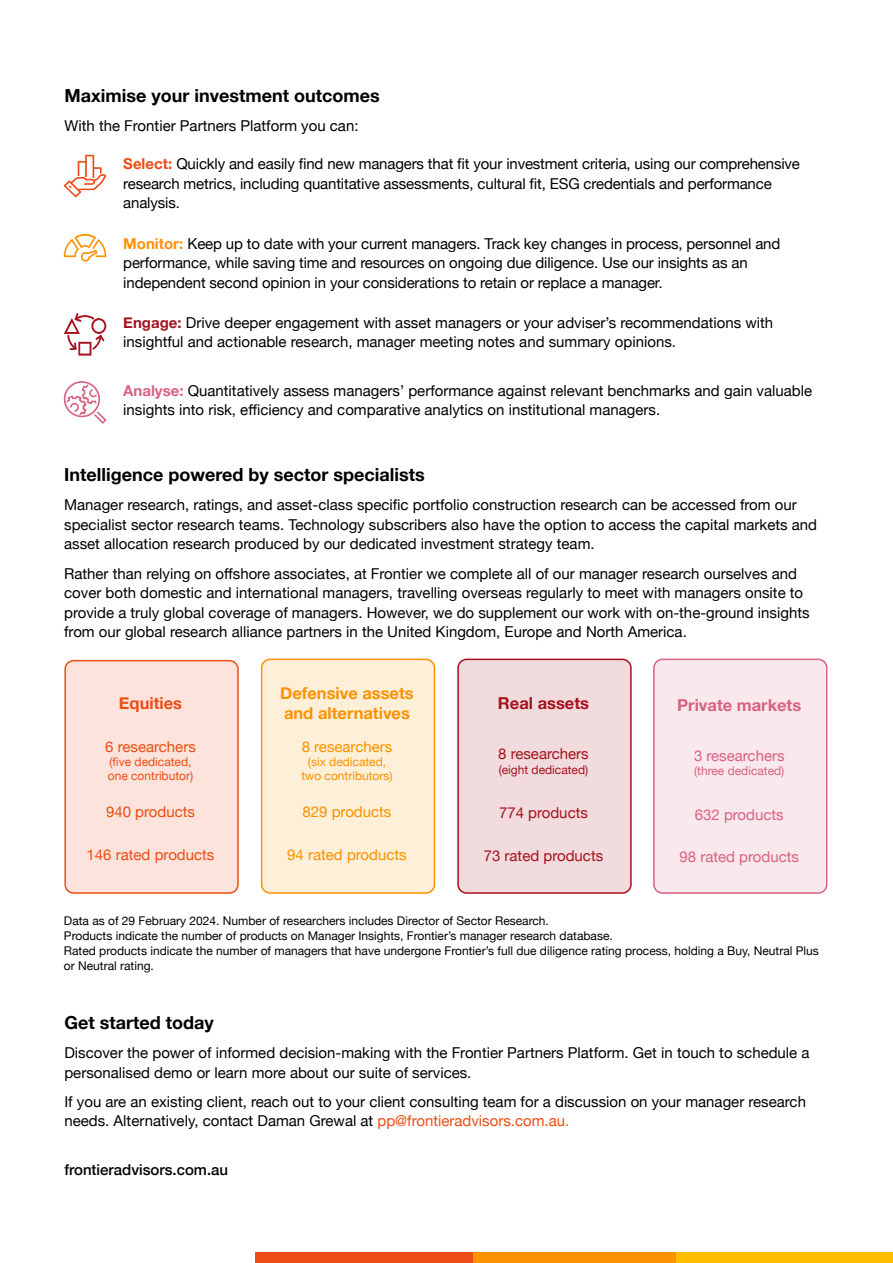
<style>
.page{position:relative;width:893px;height:1263px;background:#fff}
.page>*{position:absolute;margin:0;border:0;box-sizing:border-box;transform-origin:0 0}
.t1{font:700 18px "Helvetica Neue";color:#000}
.t2{font:700 16.5px/19.8px "Helvetica Neue";color:#fc9200}
.t3{font:700 16.5px "Helvetica Neue";color:#d96281}
.t4{font:700 16.5px "Helvetica Neue";color:#a6111e}
.t5{font:700 16.5px "Helvetica Neue";color:#ed4c14}
.t6{font:15px/19.5px "Helvetica Neue";color:#000}
.t7{font:15px "Helvetica Neue";color:#ed4d14}
.t8{font:15px "Helvetica Neue";color:#fc9200}
.t9{font:15px "Helvetica Neue";color:#a6111e}
.t10{font:15px "Helvetica Neue";color:#d96281}
.t11{font:500 15px "Helvetica Neue";color:#000}
.t12{font:12px/15px "Helvetica Neue";color:#000}
.t13{font:12px/14.4px "Helvetica Neue";color:#ed4d14}
.t14{font:12px/14.4px "Helvetica Neue";color:#fc9200;text-align:center}
.t15{font:12px "Helvetica Neue";color:#a6111e}
.t16{font:12px "Helvetica Neue";color:#d96281}
.s1{font-weight:700;color:#ed4c14}
.s2{font-weight:700;color:#fc9200}
.s3{font-weight:700;color:#a6111e}
.s4{font-weight:700;color:#d96281}
.s5{color:#ed4d14}
</style>
<div class="page">
<div style="left:675px;top:1252px;width:218px;height:11px;background:#ffbe00"></div>
<div style="left:473px;top:1252px;width:202px;height:11px;background:#fc9200"></div>
<div style="left:255px;top:1252px;width:218px;height:11px;background:#ed4c14"></div>
<svg style="left:64px;top:155px;width:42px;height:42px"></svg>
<svg style="left:64px;top:234px;width:42px;height:28px"></svg>
<svg style="left:64px;top:313px;width:42px;height:43px"></svg>
<svg style="left:64px;top:381px;width:42px;height:43px"></svg>
<div style="left:65px;top:661px;width:173px;height:232px;background:#fce4dc;border-radius:9px"></div>
<div style="left:64px;top:660px;width:175px;height:234px;border:2px solid #ed4d14;border-radius:9px"></div>
<div style="left:262px;top:659px;width:172px;height:234px;background:#feefd9;border-radius:9px"></div>
<div style="left:261px;top:659px;width:174px;height:235px;border:2px solid #fc9200;border-radius:9px"></div>
<div style="left:458px;top:659px;width:173px;height:234px;background:#f2dbdd;border-radius:9px"></div>
<div style="left:457px;top:659px;width:175px;height:235px;border:2px solid #a6111e;border-radius:9px"></div>
<div style="left:654px;top:659px;width:173px;height:234px;background:#f9e8ec;border-radius:9px"></div>
<div style="left:653px;top:659px;width:174px;height:235px;border:2px solid #d96281;border-radius:9px"></div>
<p class="t1" style="left:65px;top:81px;width:317px">Maximise your investment outcomes</p>
<p class="t6" style="left:65px;top:117px;width:295px">With the Frontier Partners Platform you can:</p>
<h3 class="t6" style="left:123px;top:155px;width:678px"><span class="s1">Select:</span> Quickly and easily find new managers that fit your investment criteria, using our comprehensive research metrics, including quantitative assessments, cultural fit, ESG credentials and performance analysis.</h3>
<h3 class="t6" style="left:123px;top:234px;width:658px"><span class="s2">Monitor:</span> Keep up to date with your current managers. Track key changes in process, personnel and performance, while saving time and resources on ongoing due diligence. Use our insights as an independent second opinion in your considerations to retain or replace a manager.</h3>
<h3 class="t6" style="left:123px;top:313px;width:651px"><span class="s3">Engage:</span> Drive deeper engagement with asset managers or your adviser’s recommendations with insightful and actionable research, manager meeting notes and summary opinions.</h3>
<h3 class="t6" style="left:123px;top:381px;width:690px"><span class="s4">Analyse:</span> Quantitatively assess managers’ performance against relevant benchmarks and gain valuable insights into risk, efficiency and comparative analytics on institutional managers.</h3>
<p class="t1" style="left:64px;top:460px;width:362px">Intelligence powered by sector specialists</p>
<p class="t6" style="left:64px;top:496px;width:754px">Manager research, ratings, and asset-class specific portfolio construction research can be accessed from our specialist sector research teams. Technology subscribers also have the option to access the capital markets and asset allocation research produced by our dedicated investment strategy team.</p>
<p class="t6" style="left:64px;top:564px;width:747px">Rather than relying on offshore associates, at Frontier we complete all of our manager research ourselves and cover both domestic and international managers, travelling overseas regularly to meet with managers onsite to provide a truly global coverage of managers. However, we do supplement our work with on-the-ground insights from our global research alliance partners in the United Kingdom, Europe and North America.</p>
<h3 class="t5" style="left:119px;top:690px;width:65px">Equities</h3>
<h3 class="t7" style="left:105px;top:735px;width:92px">6 researchers</h3>
<h3 class="t13" style="left:108px;top:755px;width:87px">(five dedicated, one contributor)</h3>
<h3 class="t7" style="left:106px;top:801px;width:90px">940 products</h3>
<h3 class="t7" style="left:87px;top:843px;width:129px">146 rated products</h3>
<h3 class="t2" style="left:280px;top:684px;width:135px">Defensive assets and alternatives</h3>
<h3 class="t8" style="left:302px;top:735px;width:92px">8 researchers</h3>
<h3 class="t14" style="left:301px;top:755px;width:93px">(six dedicated, two contributors)</h3>
<h3 class="t8" style="left:303px;top:801px;width:90px">829 products</h3>
<h3 class="t8" style="left:287px;top:843px;width:121px">94 rated products</h3>
<h3 class="t4" style="left:498px;top:690px;width:93px">Real assets</h3>
<h3 class="t9" style="left:498px;top:743px;width:92px">8 researchers</h3>
<h3 class="t15" style="left:499px;top:760px;width:91px">(eight dedicated)</h3>
<h3 class="t9" style="left:499px;top:802px;width:90px">774 products</h3>
<h3 class="t9" style="left:484px;top:844px;width:121px">73 rated products</h3>
<h3 class="t3" style="left:677px;top:692px;width:126px">Private markets</h3>
<h3 class="t10" style="left:694px;top:744px;width:92px">3 researchers</h3>
<h3 class="t16" style="left:694px;top:762px;width:92px">(three dedicated)</h3>
<h3 class="t10" style="left:695px;top:803px;width:90px">632 products</h3>
<h3 class="t10" style="left:679px;top:846px;width:121px">98 rated products</h3>
<h3 class="t12" style="left:64px;top:914px;width:486px">Data as of 29 February 2024. Number of researchers includes Director of Sector Research.</h3>
<h3 class="t12" style="left:64px;top:929px;width:550px">Products indicate the number of products on Manager Insights, Frontier’s manager research database.</h3>
<h3 class="t12" style="left:64px;top:944px;width:756px">Rated products indicate the number of managers that have undergone Frontier’s full due diligence rating process, holding a Buy, Neutral Plus or Neutral rating.</h3>
<h3 class="t1" style="left:64px;top:1008px;width:151px">Get started today</h3>
<h3 class="t6" style="left:64px;top:1044px;width:747px">Discover the power of informed decision-making with the Frontier Partners Platform. Get in touch to schedule a personalised demo or learn more about our suite of services.</h3>
<h3 class="t6" style="left:64px;top:1093px;width:743px">If you are an existing client, reach out to your client consulting team for a discussion on your manager research needs. Alternatively, contact Daman Grewal at <span class="s5">pp@frontieradvisors.com.au.</span></h3>
<h3 class="t11" style="left:64px;top:1158px;width:165px">frontieradvisors.com.au</h3>
</div>
